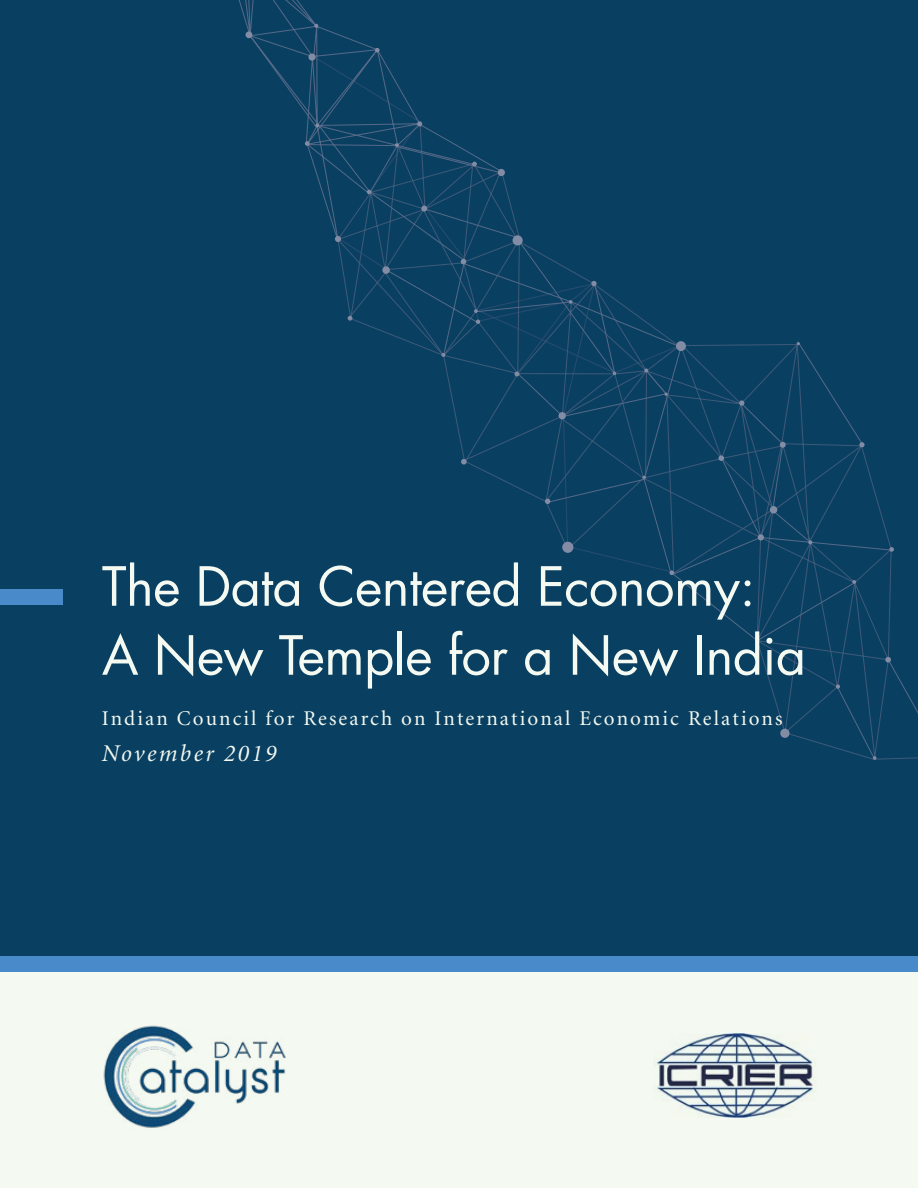
<style>
.page{position:relative;width:918px;height:1188px;background:#094062}
.page>*{position:absolute;margin:0;border:0;box-sizing:border-box;transform-origin:0 0}
.t1{font:52.5px/69px "Futura";letter-spacing:-.01em;color:#f4f9f1}
.t2{font:italic 24px "Minion";letter-spacing:.1em;color:#f4f9f1}
.t3{font:21px "Minion";letter-spacing:.1em;color:#f4f9f1}
</style>
<div class="page">
<div style="left:0;top:972px;width:918px;height:216px;background:#f4f9f1"></div>
<div style="left:0;top:957px;width:918px;height:15px;background:#498bca"></div>
<svg style="left:238px;top:0;width:680px;height:760px"></svg>
<svg style="left:375px;top:48px;width:5px;height:4px"></svg>
<svg style="left:314px;top:24px;width:4px;height:4px"></svg>
<div style="left:308px;top:54px;width:8px;height:7px;background:#838ca5;border-radius:50%"></div>
<div style="left:246px;top:31px;width:6px;height:7px;background:#838ca5;border-radius:50%"></div>
<svg style="left:395px;top:143px;width:4px;height:4px"></svg>
<svg style="left:417px;top:121px;width:5px;height:5px"></svg>
<svg style="left:315px;top:124px;width:4px;height:3px"></svg>
<svg style="left:305px;top:141px;width:5px;height:5px"></svg>
<svg style="left:367px;top:190px;width:4px;height:4px"></svg>
<div style="left:498px;top:169px;width:7px;height:7px;background:#838ca5;border-radius:50%"></div>
<svg style="left:472px;top:162px;width:5px;height:4px"></svg>
<svg style="left:421px;top:206px;width:6px;height:6px"></svg>
<svg style="left:461px;top:259px;width:5px;height:5px"></svg>
<div style="left:513px;top:235px;width:10px;height:10px;background:#838ca5;border-radius:50%"></div>
<svg style="left:476px;top:320px;width:4px;height:4px"></svg>
<svg style="left:474px;top:309px;width:4px;height:4px"></svg>
<svg style="left:441px;top:353px;width:4px;height:4px"></svg>
<div style="left:382px;top:266px;width:8px;height:8px;background:#838ca5;border-radius:50%"></div>
<svg style="left:348px;top:316px;width:4px;height:5px"></svg>
<svg style="left:335px;top:236px;width:6px;height:6px"></svg>
<svg style="left:591px;top:281px;width:6px;height:5px"></svg>
<svg style="left:569px;top:300px;width:3px;height:4px"></svg>
<svg style="left:514px;top:372px;width:5px;height:4px"></svg>
<svg style="left:461px;top:459px;width:6px;height:6px"></svg>
<div style="left:559px;top:412px;width:7px;height:7px;background:#838ca5;border-radius:50%"></div>
<svg style="left:545px;top:499px;width:5px;height:5px"></svg>
<div style="left:562px;top:542px;width:11px;height:11px;background:#838ca5;border-radius:50%"></div>
<div style="left:676px;top:341px;width:10px;height:10px;background:#838ca5;border-radius:50%"></div>
<svg style="left:644px;top:369px;width:4px;height:3px"></svg>
<svg style="left:739px;top:400px;width:5px;height:6px"></svg>
<svg style="left:718px;top:455px;width:6px;height:6px"></svg>
<svg style="left:780px;top:442px;width:6px;height:6px"></svg>
<svg style="left:859px;top:442px;width:6px;height:5px"></svg>
<div style="left:770px;top:506px;width:7px;height:8px;background:#838ca5;border-radius:50%"></div>
<svg style="left:758px;top:534px;width:6px;height:6px"></svg>
<svg style="left:808px;top:540px;width:4px;height:4px"></svg>
<svg style="left:889px;top:547px;width:5px;height:5px"></svg>
<svg style="left:852px;top:580px;width:4px;height:4px"></svg>
<svg style="left:885px;top:657px;width:6px;height:6px"></svg>
<svg style="left:836px;top:684px;width:4px;height:5px"></svg>
<svg style="left:873px;top:756px;width:4px;height:4px"></svg>
<div style="left:780px;top:729px;width:10px;height:9px;background:#838ca5;border-radius:50%"></div>
<svg style="left:756px;top:638px;width:3px;height:4px"></svg>
<svg style="left:669px;top:570px;width:5px;height:5px"></svg>
<img style="left:103px;top:1025px;width:183px;height:103px">
<div style="left:0;top:589px;width:63px;height:15px;background:#498bca"></div>
<img style="left:654px;top:1033px;width:162px;height:85px">
<h1 class="t1" style="left:102px;top:553px;width:706px">The Data Centered Economy:<br>A New Temple for a New India</h1>
<p class="t3" style="left:102px;top:708px;width:682px">Indian Council for Research on International Economic Relations</p>
<p class="t2" style="left:102px;top:742px;width:176px">November 2019</p>
</div>
